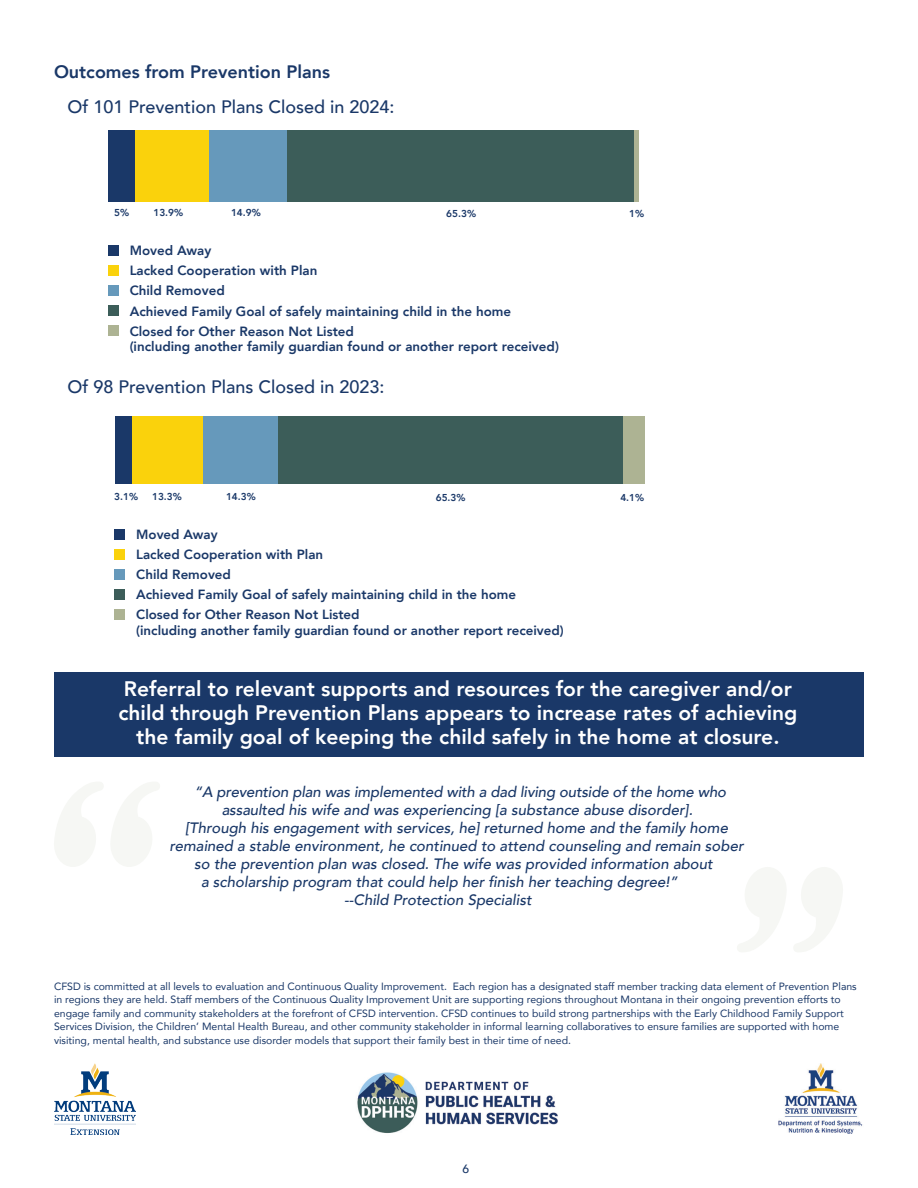
<style>
.page{position:relative;width:918px;height:1188px;background:#fff}
.page>*{position:absolute;margin:0;border:0;box-sizing:border-box;transform-origin:0 0}
.General_Text{font:800 21px/24px "Avenir";color:#fff;text-align:center}
.t1{font:500 18px "Avenir";color:#1a3868}
.t2{font:800 18px "Avenir";color:#1a3868}
.Case_worker_quotes{font:italic 500 15px "Avenir";color:#1a3868}
.t3{font:800 13.35px/20.1px "Avenir";color:#1a3868}
.t4{font:500 12px "Avenir";color:#1a3868}
.t5{font:10.5px/13.5px "Avenir";color:#1a3868}
.t6{font:800 10.05px "Avenir";color:#1a3868}
</style>
<div class="page">
<img style="left:54px;top:1063px;width:81px;height:71px">
<img style="left:779px;top:1064px;width:84px;height:70px">
<img style="left:357px;top:1072px;width:201px;height:61px">
<svg style="left:737px;top:867px;width:106px;height:85px"></svg>
<svg style="left:54px;top:782px;width:106px;height:85px"></svg>
<div style="left:54px;top:672px;width:810px;height:84px;background:#1a3868"></div>
<div style="left:108px;top:245px;width:10px;height:11px;background:#1a3868"></div>
<div style="left:108px;top:265px;width:10px;height:11px;background:#fad20c"></div>
<div style="left:108px;top:285px;width:10px;height:11px;background:#69b"></div>
<div style="left:108px;top:305px;width:10px;height:11px;background:#3c5d59"></div>
<div style="left:108px;top:326px;width:10px;height:10px;background:#adb393"></div>
<div style="left:634px;top:130px;width:5px;height:71px;background:#adb393"></div>
<div style="left:287px;top:130px;width:347px;height:71px;background:#3c5d59"></div>
<div style="left:209px;top:130px;width:78px;height:71px;background:#69b"></div>
<div style="left:135px;top:130px;width:74px;height:71px;background:#fad20c"></div>
<div style="left:108px;top:130px;width:27px;height:71px;background:#1a3868"></div>
<div style="left:115px;top:529px;width:10px;height:11px;background:#1a3868"></div>
<div style="left:115px;top:549px;width:10px;height:11px;background:#fad20c"></div>
<div style="left:115px;top:569px;width:10px;height:11px;background:#69b"></div>
<div style="left:115px;top:589px;width:10px;height:11px;background:#3c5d59"></div>
<div style="left:115px;top:609px;width:10px;height:11px;background:#adb393"></div>
<div style="left:623px;top:417px;width:21px;height:67px;background:#adb393"></div>
<div style="left:278px;top:417px;width:345px;height:67px;background:#3c5d59"></div>
<div style="left:202px;top:417px;width:76px;height:67px;background:#69b"></div>
<div style="left:132px;top:417px;width:70px;height:67px;background:#fad20c"></div>
<div style="left:116px;top:417px;width:16px;height:67px;background:#1a3868"></div>
<h2 class="t2" style="left:54px;top:58px;width:278px">Outcomes from Prevention Plans</h2>
<h3 class="t1" style="left:68px;top:91px;width:329px">Of 101 Prevention Plans Closed in 2024:</h3>
<p class="t6" style="left:114px;top:205px;width:17px">5%</p>
<p class="t6" style="left:153px;top:205px;width:31px">13.9%</p>
<p class="t6" style="left:231px;top:205px;width:31px">14.9%</p>
<p class="t6" style="left:446px;top:205px;width:31px">65.3%</p>
<p class="t6" style="left:629px;top:205px;width:17px">1%</p>
<p class="t3" style="left:130px;top:241px;width:383px">Moved Away<br>Lacked Cooperation with Plan<br>Child Removed<br>Achieved Family Goal of safely maintaining child in the home<br>Closed for Other Reason Not Listed</p>
<p class="t3" style="left:130px;top:337px;width:431px">(including another family guardian found or another report received)</p>
<h3 class="t1" style="left:68px;top:371px;width:319px">Of 98 Prevention Plans Closed in 2023:</h3>
<p class="t6" style="left:114px;top:489px;width:25px">3.1%</p>
<p class="t6" style="left:152px;top:489px;width:31px">13.3%</p>
<p class="t6" style="left:226px;top:489px;width:31px">14.3%</p>
<p class="t6" style="left:436px;top:489px;width:31px">65.3%</p>
<p class="t6" style="left:620px;top:489px;width:25px">4.1%</p>
<p class="t3" style="left:136px;top:525px;width:381px">Moved Away<br>Lacked Cooperation with Plan<br>Child Removed<br>Achieved Family Goal of safely maintaining child in the home<br>Closed for Other Reason Not Listed</p>
<p class="t3" style="left:136px;top:620px;width:429px">(including another family guardian found or another report received)</p>
<p class="General_Text" style="left:118px;top:677px;width:681px">Referral to relevant supports and resources for the caregiver and/or child through Prevention Plans appears to increase rates of achieving the family goal of keeping the child safely in the home at closure.</p>
<p class="Case_worker_quotes" style="left:194px;top:782px;width:533px">“A prevention plan was implemented with a dad living outside of the home who</p>
<p class="Case_worker_quotes" style="left:222px;top:800px;width:473px">assaulted his wife and was experiencing [a substance abuse disorder].</p>
<p class="Case_worker_quotes" style="left:185px;top:818px;width:544px">[Through his engagement with services, he] returned home and the family home</p>
<p class="Case_worker_quotes" style="left:169px;top:836px;width:576px">remained a stable environment, he continued to attend counseling and remain sober</p>
<p class="Case_worker_quotes" style="left:194px;top:854px;width:520px">so the prevention plan was closed. The wife was provided information about</p>
<p class="Case_worker_quotes" style="left:201px;top:872px;width:478px">a scholarship program that could help her finish her teaching degree!”</p>
<p class="Case_worker_quotes" style="left:344px;top:890px;width:189px">--Child Protection Specialist</p>
<p class="t5" style="left:54px;top:979px;width:804px">CFSD is committed at all levels to evaluation and Continuous Quality Improvement. Each region has a designated staff member tracking data element of Prevention Plans in regions they are held. Staff members of the Continuous Quality Improvement Unit are supporting regions throughout Montana in their ongoing prevention efforts to engage family and community stakeholders at the forefront of CFSD intervention. CFSD continues to build strong partnerships with the Early Childhood Family Support Services Division, the Children’ Mental Health Bureau, and other community stakeholder in informal learning collaboratives to ensure families are supported with home visiting, mental health, and substance use disorder models that support their family best in their time of need.</p>
<p class="t4" style="left:462px;top:1158px;width:8px">6</p>
</div>
